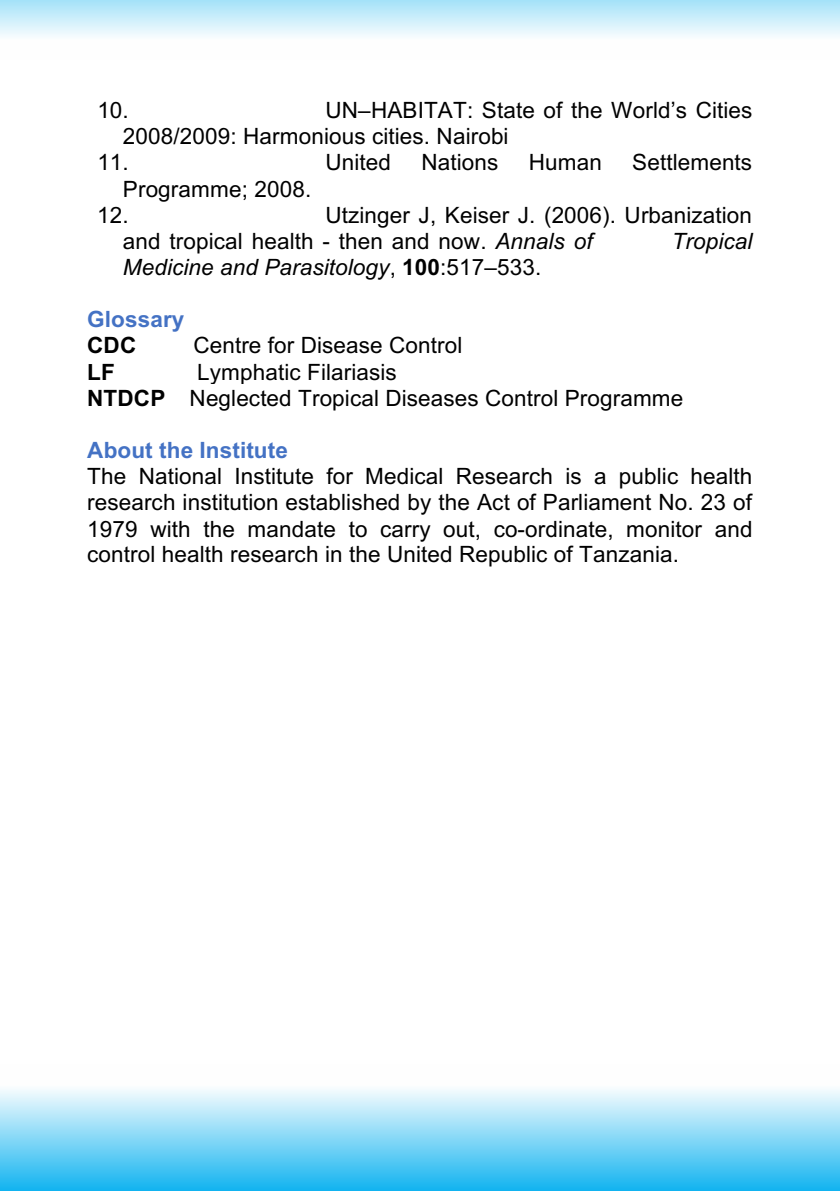
<style>
.page{position:relative;width:840px;height:1191px;background:#fff}
.page>*{position:absolute;margin:0;border:0;box-sizing:border-box;transform-origin:0 0}
.t1{font:22.4px/26px "Arial";letter-spacing:.005em;color:#000}
.t2{font:italic 22.4px "Arial";letter-spacing:.005em;color:#000}
.t3{font:700 22.4px/26.2px "Arial";letter-spacing:.005em;color:#4472c4}
.t4{font:700 22.4px "Arial";color:#000}
.s1{font-style:italic}
.s2{font-style:normal}
.s3{font-weight:700;font-style:normal}
.s4{color:#000}
.s5{font-weight:700}
.s6{font-weight:700;color:#4472c4}
</style>
<div class="page">
<div style="left:0;top:1064px;width:839px;height:127px;background:linear-gradient(to bottom,#fff,#17b5f0)"></div>
<div style="left:0;top:0;width:839px;height:60px;background:linear-gradient(to bottom,#aee5fa,#fff)"></div>
<p class="t1" style="left:97px;top:97px;width:33px">10.</p>
<p class="t1" style="left:325px;top:97px;width:428px">UN–HABITAT: State of the World’s Cities</p>
<p class="t1" style="left:123px;top:123px;width:387px">2008/2009: Harmonious cities. Nairobi</p>
<p class="t1" style="left:97px;top:149px;width:33px">11.</p>
<p class="t1" style="left:325px;top:149px;width:67px">United</p>
<p class="t1" style="left:421px;top:149px;width:78px">Nations</p>
<p class="t1" style="left:528px;top:149px;width:75px">Human</p>
<p class="t1" style="left:632px;top:149px;width:121px">Settlements</p>
<p class="t1" style="left:97px;top:175px;width:215px;text-indent:26px">Programme; 2008.<br>12.</p>
<p class="t1" style="left:123px;top:202px;width:630px;text-indent:202px">Utzinger J, Keiser J. (2006). Urbanization and tropical health - then and now. <span class="s1">Annals of</span></p>
<p class="t2" style="left:671px;top:226px;width:82px">Tropical</p>
<p class="t2" style="left:123px;top:253px;width:420px">Medicine and Parasitology<span class="s2">,</span> <span class="s3">100</span><span class="s2">:517–533.</span></p>
<p class="t3" style="left:87px;top:306px;width:99px">Glossary<br><span class="s4">CDC</span></p>
<p class="t1" style="left:193px;top:332px;width:270px">Centre for Disease Control</p>
<p class="t1" style="left:87px;top:359px;width:597px;text-indent:110px">Lymphatic Filariasis<br><span class="s5">NTDCP</span> Neglected Tropical Diseases Control Programme</p>
<p class="t1" style="left:87px;top:437px;width:666px"><span class="s6">About the Institute<br></span>The National Institute for Medical Research is a public health research institution established by the Act of Parliament No. 23 of 1979 with the mandate to carry out, co-ordinate, monitor and control health research in the United Republic of Tanzania.</p>
<p class="t4" style="left:87px;top:356px;width:29px">LF</p>
</div>
